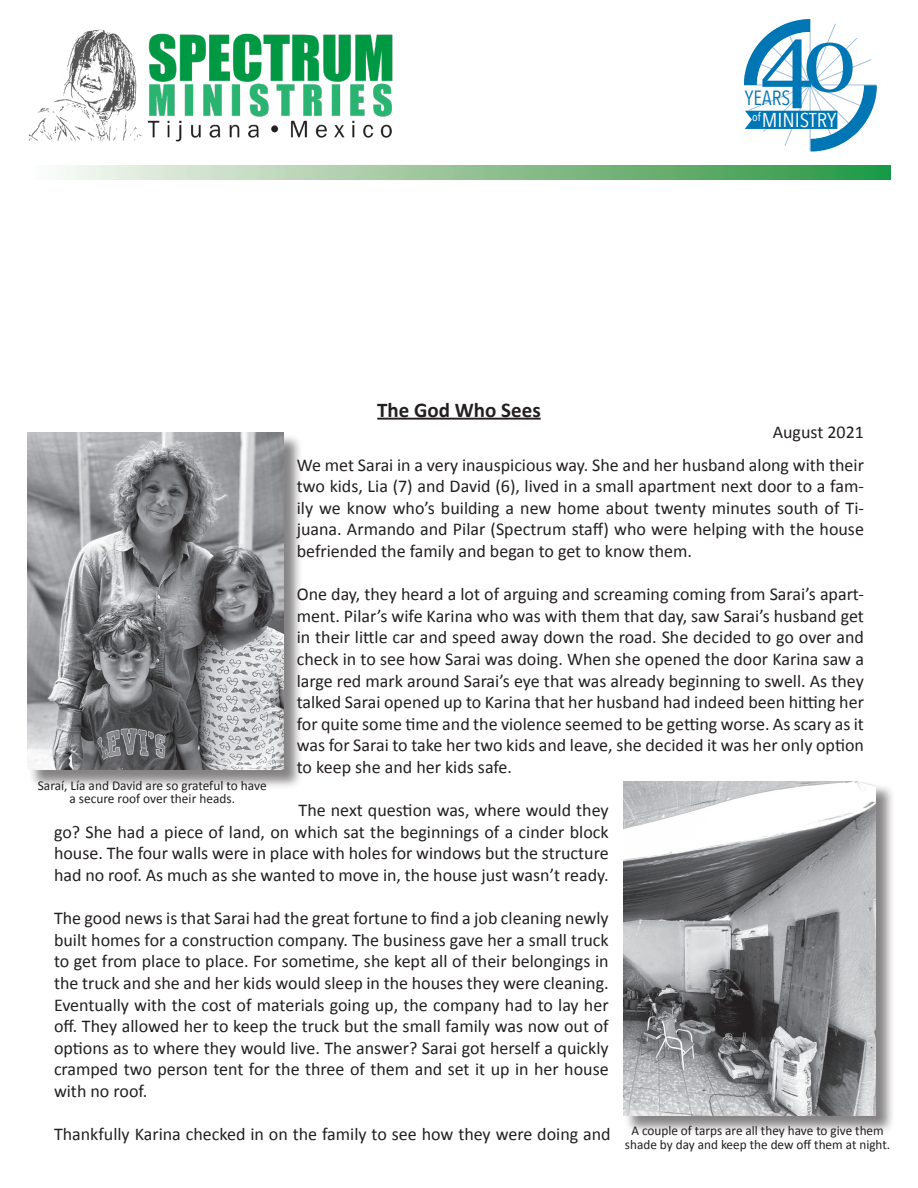
<style>
.page{position:relative;width:918px;height:1188px;background:#fff}
.page>*{position:absolute;margin:0;border:0;box-sizing:border-box;transform-origin:0 0}
.t1{font:96.3px "Georgia";color:#0077b5}
.t2{font:700 21px "Calibri";color:#231f20}
.t3{font:20.55px "Avenir Next Condensed";color:#0077b5}
.t4{font:19.95px "Avenir Next Condensed";color:#fff;scale:1.1 1}
.t5{font:18px/21.6px "Calibri";color:#231f20;text-align:justify}
.t6{font:13.5px/13.5px "Calibri";color:#231f20;text-align:center}
.s1{font-size:89.85px}
</style>
<div class="page">
<hr style="left:377px;top:418px;width:164px;height:2px;background:#231f20">
<svg style="left:65px;top:165px;width:826px;height:15px"></svg>
<img style="left:29px;top:29px;width:364px;height:113px">
<img style="left:743px;top:19px;width:134px;height:133px">
<div style="left:28px;top:433px;width:275px;height:357px;background:#231f20;opacity:.55"></div>
<img style="left:27px;top:432px;width:256px;height:338px">
<div style="left:625px;top:783px;width:270px;height:352px;background:#231f20;opacity:.55"></div>
<img style="left:623px;top:782px;width:253px;height:333px">
<p class="t2" style="left:377px;top:396px;width:165px">The God Who Sees</p>
<p class="t1" style="left:760px;top:-12px;width:99px">4<span class="s1">0</span></p>
<p class="t4" style="left:752px;top:103px;width:78px"><sup>of</sup>MINISTRY</p>
<p class="t3" style="left:745px;top:80px;width:47px">YEARS</p>
<p class="t5" style="left:773px;top:422px;width:93px">August 2021</p>
<p class="t5" style="left:297px;top:454px;width:569px">We met Sarai in a very inauspicious way. She and her husband along with their two kids, Lia (7) and David (6), lived in a small apartment next door to a fam&shy;ily we know who’s building a new home about twenty minutes south of Ti&shy;juana. Armando and Pilar (Spectrum staff) who were helping with the house befriended the family and began to get to know them.</p>
<p class="t5" style="left:297px;top:583px;width:569px">One day, they heard a lot of arguing and screaming coming from Sarai’s apart&shy;ment. Pilar’s wife Karina who was with them that day, saw Sarai’s husband get in their little car and speed away down the road. She decided to go over and check in to see how Sarai was doing. When she opened the door Karina saw a large red mark around Sarai’s eye that was already beginning to swell. As they talked Sarai opened up to Karina that her husband had indeed been hitting her for quite some time and the violence seemed to be getting worse. As scary as it was for Sarai to take her two kids and leave, she decided it was her only option to keep she and her kids safe.</p>
<p class="t5" style="left:54px;top:799px;width:556px;text-indent:245px">The next question was, where would they go? She had a piece of land, on which sat the beginnings of a cinder block house. The four walls were in place with holes for windows but the structure had no roof. As much as she wanted to move in, the house just wasn’t ready.</p>
<p class="t5" style="left:54px;top:907px;width:556px">The good news is that Sarai had the great fortune to find a job cleaning newly built homes for a construction company. The business gave her a small truck to get from place to place. For sometime, she kept all of their belongings in the truck and she and her kids would sleep in the houses they were cleaning.<br>Eventually with the cost of materials going up, the company had to lay her off. They allowed her to keep the truck but the small family was now out of options as to where they would live. The answer? Sarai got herself a quickly cramped two person tent for the three of them and set it up in her house with no roof.</p>
<p class="t5" style="left:54px;top:1123px;width:558px">Thankfully Karina checked in on the family to see how they were doing and</p>
<p class="t6" style="left:38px;top:779px;width:230px">Saraí, Lía and David are so grateful to have</p>
<p class="t6" style="left:69px;top:792px;width:167px">a secure roof over their heads.</p>
<p class="t6" style="left:625px;top:1124px;width:267px">A couple of tarps are all they have to give them shade by day and keep the dew off them at night.</p>
</div>
